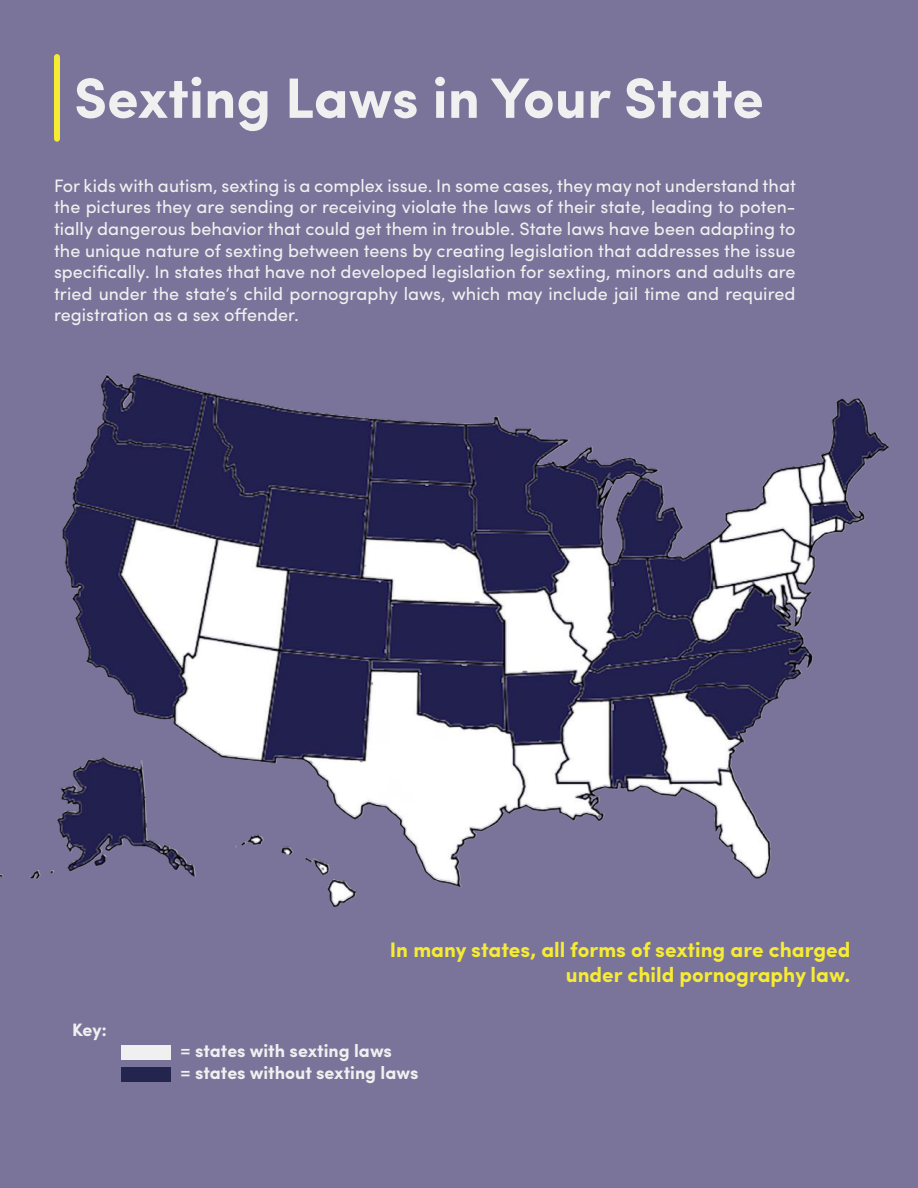
<style>
.page{position:relative;width:918px;height:1188px;background:#7b749a}
.page>*{position:absolute;margin:0;border:0;box-sizing:border-box;transform-origin:0 0}
.t1{font:700 57px "Sofia Pro";color:#f1f0f0}
.t2{font:700 21px/25.2px "Sofia Pro";color:#f6ec33;text-align:right}
.t3{font:18px/21.6px "Sofia Pro";color:#f1f0f0;text-align:justify}
.t4{font:700 18px/21.6px "Sofia Pro";color:#f1f0f0}
</style>
<div class="page">
<img style="left:0;top:373px;width:889px;height:534px">
<div style="left:54px;top:57px;width:6px;height:82px;background:#f6ec33"></div>
<div style="left:121px;top:1045px;width:50px;height:14px;background:#f1f0f0"></div>
<div style="left:121px;top:1067px;width:50px;height:15px;background:#24254e"></div>
<h1 class="t1" style="left:74px;top:54px;width:691px">Sexting Laws in Your State</h1>
<p class="t3" style="left:54px;top:173px;width:743px">For kids with autism, sexting is a complex issue. In some cases, they may not understand that the pictures they are sending or receiving violate the laws of their state, leading to poten&shy;tially dangerous behavior that could get them in trouble. State laws have been adapting to the unique nature of sexting between teens by creating legislation that addresses the issue specifically. In states that have not developed legislation for sexting, minors and adults are tried under the state’s child pornography laws, which may include jail time and required registration as a sex offender.</p>
<p class="t4" style="left:72px;top:1017px;width:37px">Key:</p>
<p class="t2" style="left:390px;top:936px;width:462px">In many states, all forms of sexting are charged under child pornography law.</p>
<p class="t4" style="left:180px;top:1039px;width:240px">= states with sexting laws<br>= states without sexting laws</p>
</div>
